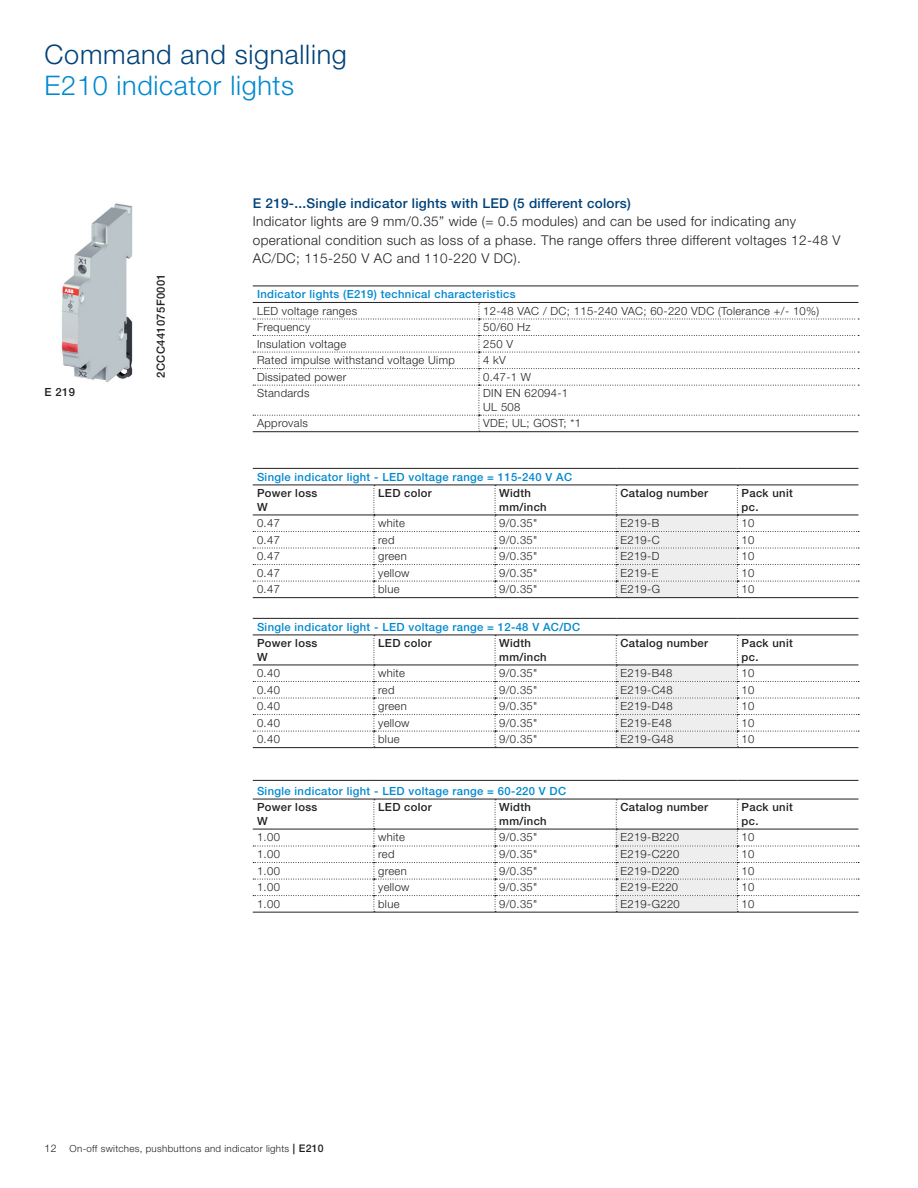
<style>
.page{position:relative;width:918px;height:1188px;background:#fff}
.page>*{position:absolute;margin:0;border:0;box-sizing:border-box;transform-origin:0 0}
.t1{font:300 27px "Helvetica Neue LT Std";letter-spacing:.025em;color:#004279}
.t2{font:300 27px "Helvetica Neue LT Std";letter-spacing:.025em;color:#0089cf}
.t3{font:300 13.5px/18.6px "Helvetica Neue LT Std";letter-spacing:.03em;color:#231f20}
.t4{font:500 13.5px "Helvetica Neue LT Std";letter-spacing:.02em;color:#004279}
.t5{font:300 11.25px/13.5px "Helvetica Neue LT Std";letter-spacing:.03em;color:#231f20}
.t6{font:500 11.25px "Helvetica Neue LT Std";letter-spacing:.03em;color:#0089cf}
.t7{font:500 11.25px/13.5px "Helvetica Neue LT Std";letter-spacing:.03em;color:#231f20}
.t8{font:300 9.75px "Helvetica Neue LT Std";letter-spacing:.03em;color:#231f20}
.s1{font-size:10.5px}
.s2{font-weight:500;font-size:10.5px}
</style>
<div class="page">
<hr style="left:253px;top:286px;width:226px;height:1px;background:#231f20">
<hr style="left:479px;top:286px;width:379px;height:1px;background:#231f20">
<svg style="left:253px;top:303px;width:606px;height:129px"></svg>
<hr style="left:253px;top:302px;width:226px;height:1px;background:#231f20">
<hr style="left:479px;top:302px;width:379px;height:1px;background:#231f20">
<img style="left:61px;top:203px;width:72px;height:180px">
<hr style="left:253px;top:468px;width:121px;height:1px;background:#231f20">
<hr style="left:374px;top:468px;width:121px;height:1px;background:#231f20">
<hr style="left:495px;top:468px;width:121px;height:1px;background:#231f20">
<hr style="left:616px;top:468px;width:121px;height:1px;background:#231f20">
<hr style="left:737px;top:468px;width:121px;height:1px;background:#231f20">
<svg style="left:253px;top:485px;width:606px;height:113px"></svg>
<hr style="left:495px;top:597px;width:121px;height:1px;background:#231f20">
<hr style="left:253px;top:618px;width:121px;height:1px;background:#231f20">
<hr style="left:374px;top:618px;width:121px;height:1px;background:#231f20">
<hr style="left:495px;top:618px;width:121px;height:1px;background:#231f20">
<hr style="left:616px;top:618px;width:121px;height:1px;background:#231f20">
<hr style="left:737px;top:618px;width:121px;height:1px;background:#231f20">
<svg style="left:253px;top:635px;width:606px;height:113px"></svg>
<hr style="left:495px;top:747px;width:121px;height:1px;background:#231f20">
<hr style="left:253px;top:780px;width:121px;height:1px;background:#231f20">
<hr style="left:374px;top:780px;width:121px;height:1px;background:#231f20">
<hr style="left:495px;top:780px;width:121px;height:1px;background:#231f20">
<hr style="left:616px;top:780px;width:121px;height:1px;background:#231f20">
<hr style="left:737px;top:780px;width:121px;height:1px;background:#231f20">
<hr style="left:253px;top:912px;width:121px;height:1px;background:#231f20">
<hr style="left:374px;top:912px;width:121px;height:1px;background:#231f20">
<hr style="left:737px;top:912px;width:121px;height:1px;background:#231f20">
<hr style="left:616px;top:912px;width:121px;height:1px;background:#231f20">
<svg style="left:253px;top:799px;width:606px;height:113px"></svg>
<hr style="left:495px;top:912px;width:121px;height:1px;background:#231f20">
<h1 class="t1" style="left:45px;top:38px;width:304px">Command and signalling</h1>
<h1 class="t2" style="left:45px;top:69px;width:251px">E210 indicator lights</h1>
<p class="t7" style="left:45px;top:385px;width:32px">E 219</p>
<p class="t7" style="left:154px;top:378px;width:106px;rotate:-90deg">2CCC441075F0001</p>
<p class="t4" style="left:253px;top:195px;width:380px">E 219-...Single indicator lights with LED (5 different colors)</p>
<p class="t3" style="left:253px;top:212px;width:589px">Indicator lights are 9 mm/0.35” wide (= 0.5 modules) and can be used for indicating any operational condition such as loss of a phase. The range offers three different voltages 12-48 V<br>AC/DC; 115-250 V AC and 110-220 V DC).</p>
<p class="t6" style="left:257px;top:287px;width:260px">Indicator lights (E219) technical characteristics</p>
<p class="t5" style="left:257px;top:304px;width:102px">LED voltage ranges</p>
<p class="t5" style="left:483px;top:304px;width:338px">12-48 VAC / DC; 115-240 VAC; 60-220 VDC (Tolerance +/- 10%)</p>
<p class="t5" style="left:257px;top:320px;width:55px">Frequency</p>
<p class="t5" style="left:483px;top:320px;width:49px">50/60 Hz</p>
<p class="t5" style="left:257px;top:337px;width:91px">Insulation voltage</p>
<p class="t5" style="left:483px;top:337px;width:31px">250 V</p>
<p class="t5" style="left:257px;top:353px;width:199px">Rated impulse withstand voltage Uimp</p>
<p class="t5" style="left:483px;top:353px;width:24px">4 kV</p>
<p class="t5" style="left:257px;top:370px;width:91px">Dissipated power</p>
<p class="t5" style="left:483px;top:370px;width:50px">0.47-1 W</p>
<p class="t5" style="left:257px;top:386px;width:54px">Standards</p>
<p class="t5" style="left:483px;top:386px;width:87px">DIN EN 62094-1<br>UL 508</p>
<p class="t5" style="left:257px;top:416px;width:52px">Approvals</p>
<p class="t5" style="left:483px;top:416px;width:99px">VDE; UL; GOST; *1</p>
<p class="t6" style="left:257px;top:470px;width:317px">Single indicator light - LED voltage range = 115-240 V AC</p>
<p class="t7" style="left:257px;top:486px;width:62px">Power loss<br>W</p>
<p class="t7" style="left:378px;top:486px;width:55px">LED color</p>
<p class="t7" style="left:499px;top:486px;width:49px">Width mm/inch</p>
<p class="t7" style="left:620px;top:486px;width:89px">Catalog number</p>
<p class="t7" style="left:742px;top:486px;width:53px">Pack unit pc.</p>
<p class="t5" style="left:257px;top:516px;width:24px">0.47</p>
<p class="t5" style="left:378px;top:516px;width:28px">white</p>
<p class="t5" style="left:499px;top:516px;width:40px">9/0.35"</p>
<p class="t5" style="left:620px;top:516px;width:40px">E219-B</p>
<p class="t5" style="left:742px;top:516px;width:14px">10</p>
<p class="t5" style="left:257px;top:533px;width:24px">0.47</p>
<p class="t5" style="left:378px;top:533px;width:18px">red</p>
<p class="t5" style="left:499px;top:533px;width:40px">9/0.35"</p>
<p class="t5" style="left:620px;top:533px;width:41px">E219-C</p>
<p class="t5" style="left:742px;top:533px;width:14px">10</p>
<p class="t5" style="left:257px;top:549px;width:24px">0.47</p>
<p class="t5" style="left:378px;top:549px;width:30px">green</p>
<p class="t5" style="left:499px;top:549px;width:40px">9/0.35"</p>
<p class="t5" style="left:620px;top:549px;width:40px">E219-D</p>
<p class="t5" style="left:742px;top:549px;width:14px">10</p>
<p class="t5" style="left:257px;top:566px;width:24px">0.47</p>
<p class="t5" style="left:378px;top:566px;width:33px">yellow</p>
<p class="t5" style="left:499px;top:566px;width:40px">9/0.35"</p>
<p class="t5" style="left:620px;top:566px;width:39px">E219-E</p>
<p class="t5" style="left:742px;top:566px;width:14px">10</p>
<p class="t5" style="left:257px;top:582px;width:24px">0.47</p>
<p class="t5" style="left:378px;top:582px;width:23px">blue</p>
<p class="t5" style="left:499px;top:582px;width:40px">9/0.35"</p>
<p class="t5" style="left:620px;top:582px;width:41px">E219-G</p>
<p class="t5" style="left:742px;top:582px;width:14px">10</p>
<p class="t6" style="left:257px;top:620px;width:325px">Single indicator light - LED voltage range = 12-48 V AC/DC</p>
<p class="t7" style="left:257px;top:636px;width:62px">Power loss<br>W</p>
<p class="t7" style="left:378px;top:636px;width:55px">LED color</p>
<p class="t7" style="left:499px;top:636px;width:49px">Width mm/inch</p>
<p class="t7" style="left:620px;top:636px;width:89px">Catalog number</p>
<p class="t7" style="left:742px;top:636px;width:53px">Pack unit pc.</p>
<p class="t5" style="left:257px;top:666px;width:24px">0.40</p>
<p class="t5" style="left:378px;top:666px;width:28px">white</p>
<p class="t5" style="left:499px;top:666px;width:40px">9/0.35"</p>
<p class="t5" style="left:620px;top:666px;width:53px">E219-B48</p>
<p class="t5" style="left:742px;top:666px;width:14px">10</p>
<p class="t5" style="left:257px;top:683px;width:24px">0.40</p>
<p class="t5" style="left:378px;top:683px;width:18px">red</p>
<p class="t5" style="left:499px;top:683px;width:40px">9/0.35"</p>
<p class="t5" style="left:620px;top:683px;width:54px">E219-C48</p>
<p class="t5" style="left:742px;top:683px;width:14px">10</p>
<p class="t5" style="left:257px;top:699px;width:24px">0.40</p>
<p class="t5" style="left:378px;top:699px;width:30px">green</p>
<p class="t5" style="left:499px;top:699px;width:40px">9/0.35"</p>
<p class="t5" style="left:620px;top:699px;width:54px">E219-D48</p>
<p class="t5" style="left:742px;top:699px;width:14px">10</p>
<p class="t5" style="left:257px;top:716px;width:24px">0.40</p>
<p class="t5" style="left:378px;top:716px;width:33px">yellow</p>
<p class="t5" style="left:499px;top:716px;width:40px">9/0.35"</p>
<p class="t5" style="left:620px;top:716px;width:53px">E219-E48</p>
<p class="t5" style="left:742px;top:716px;width:14px">10</p>
<p class="t5" style="left:257px;top:732px;width:24px">0.40</p>
<p class="t5" style="left:378px;top:732px;width:23px">blue</p>
<p class="t5" style="left:499px;top:732px;width:40px">9/0.35"</p>
<p class="t5" style="left:620px;top:732px;width:54px">E219-G48</p>
<p class="t5" style="left:742px;top:732px;width:14px">10</p>
<p class="t6" style="left:257px;top:784px;width:311px">Single indicator light - LED voltage range = 60-220 V DC</p>
<p class="t7" style="left:257px;top:800px;width:62px">Power loss<br>W</p>
<p class="t7" style="left:378px;top:800px;width:55px">LED color</p>
<p class="t7" style="left:499px;top:800px;width:49px">Width mm/inch</p>
<p class="t7" style="left:620px;top:800px;width:89px">Catalog number</p>
<p class="t7" style="left:742px;top:800px;width:53px">Pack unit pc.</p>
<p class="t5" style="left:257px;top:830px;width:24px">1.00</p>
<p class="t5" style="left:378px;top:830px;width:28px">white</p>
<p class="t5" style="left:499px;top:830px;width:40px">9/0.35"</p>
<p class="t5" style="left:620px;top:830px;width:60px">E219-B220</p>
<p class="t5" style="left:742px;top:830px;width:14px">10</p>
<p class="t5" style="left:257px;top:847px;width:24px">1.00</p>
<p class="t5" style="left:378px;top:847px;width:18px">red</p>
<p class="t5" style="left:499px;top:847px;width:40px">9/0.35"</p>
<p class="t5" style="left:620px;top:847px;width:60px">E219-C220</p>
<p class="t5" style="left:742px;top:847px;width:14px">10</p>
<p class="t5" style="left:257px;top:864px;width:24px">1.00</p>
<p class="t5" style="left:378px;top:864px;width:30px">green</p>
<p class="t5" style="left:499px;top:864px;width:40px">9/0.35"</p>
<p class="t5" style="left:620px;top:864px;width:60px">E219-D220</p>
<p class="t5" style="left:742px;top:864px;width:14px">10</p>
<p class="t5" style="left:257px;top:880px;width:24px">1.00</p>
<p class="t5" style="left:378px;top:880px;width:33px">yellow</p>
<p class="t5" style="left:499px;top:880px;width:40px">9/0.35"</p>
<p class="t5" style="left:620px;top:880px;width:59px">E219-E220</p>
<p class="t5" style="left:742px;top:880px;width:14px">10</p>
<p class="t5" style="left:257px;top:897px;width:24px">1.00</p>
<p class="t5" style="left:378px;top:897px;width:23px">blue</p>
<p class="t5" style="left:499px;top:897px;width:40px">9/0.35"</p>
<p class="t5" style="left:620px;top:897px;width:61px">E219-G220</p>
<p class="t5" style="left:742px;top:897px;width:14px">10</p>
<p class="t8" style="left:45px;top:1143px;width:281px"><span class="s1">12</span> On-off switches, pushbuttons and indicator lights <span class="s2">| E210</span></p>
</div>
